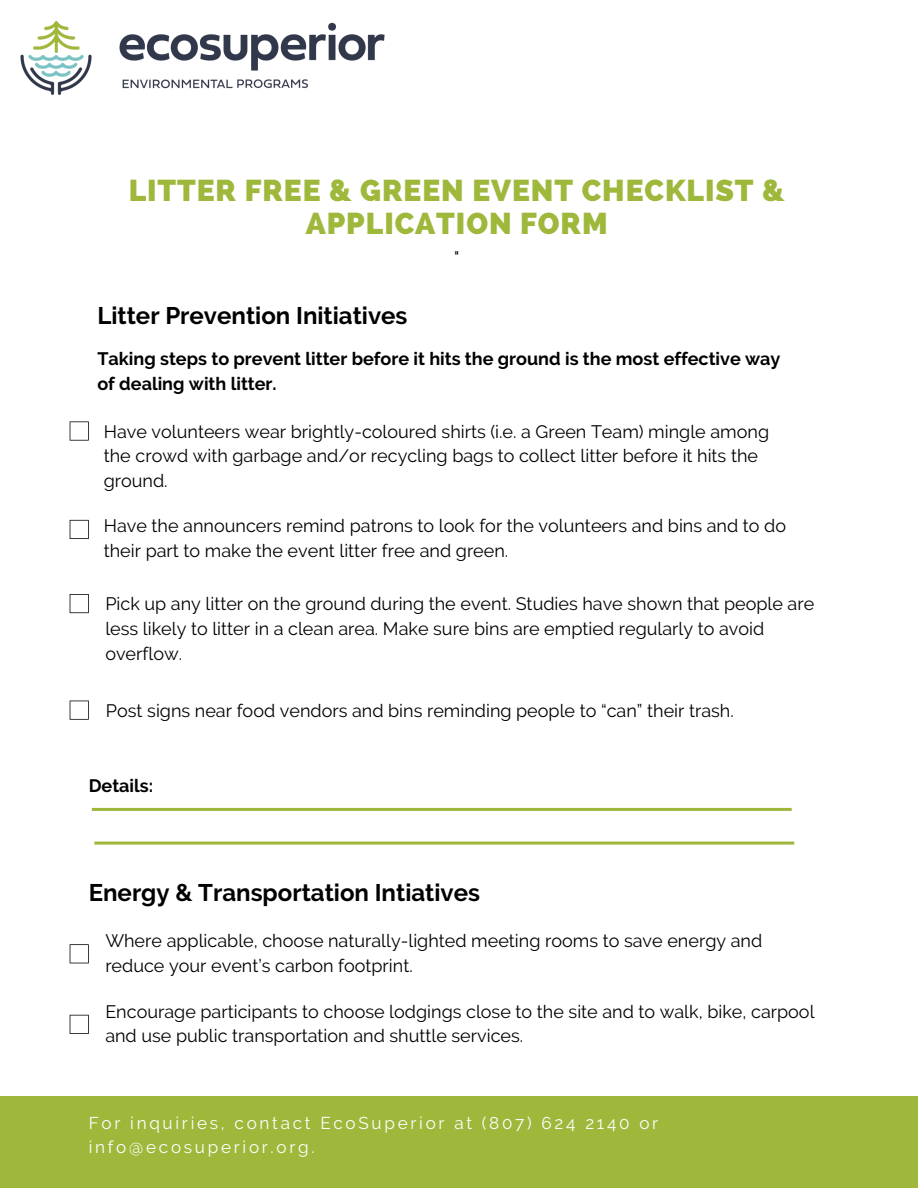
<style>
.page{position:relative;width:918px;height:1188px;background:#fff}
.page>*{position:absolute;margin:0;border:0;box-sizing:border-box;transform-origin:0 0}
.t1{font:800 30px/32.7px "Raleway";letter-spacing:.03em;color:#9eb83b;text-align:center}
.t2{font:700 24px "Raleway";color:#000}
.t3{font:18px/24.8px "Raleway";color:#000}
.t4{font:700 18px/24.8px "Raleway";color:#000}
.t5{font:17.1px "Raleway";letter-spacing:.16em;color:#fff}
</style>
<div class="page">
<div style="left:0;top:1096px;width:918px;height:92px;background:#9eb83b"></div>
<img style="left:20px;top:21px;width:365px;height:74px">
<svg style="left:70px;top:594px;width:19px;height:19px"></svg>
<svg style="left:70px;top:520px;width:19px;height:19px"></svg>
<svg style="left:92px;top:808px;width:700px;height:3px;background:#a0b93f"></svg>
<svg style="left:94px;top:842px;width:700px;height:3px;background:#abc155"></svg>
<svg style="left:70px;top:701px;width:19px;height:19px"></svg>
<svg style="left:70px;top:421px;width:19px;height:20px"></svg>
<svg style="left:70px;top:944px;width:19px;height:19px"></svg>
<svg style="left:70px;top:1015px;width:19px;height:19px"></svg>
<p class="t1" style="left:129px;top:174px;width:658px">LITTER FREE &amp; GREEN EVENT CHECKLIST &amp;<br>APPLICATION FORM</p>
<p class="t3" style="left:454px;top:245px;width:7px">"</p>
<p class="t2" style="left:97px;top:301px;width:312px">Litter Prevention Initiatives</p>
<p class="t4" style="left:97px;top:346px;width:685px">Taking steps to prevent litter before it hits the ground is the most effective way of dealing with litter.</p>
<p class="t3" style="left:104px;top:419px;width:667px">Have volunteers wear brightly-coloured shirts (i.e. a Green Team) mingle among the crowd with garbage and/or recycling bags to collect litter before it hits the ground.</p>
<p class="t3" style="left:104px;top:514px;width:684px">Have the announcers remind patrons to look for the volunteers and bins and to do their part to make the event litter free and green.</p>
<p class="t3" style="left:105px;top:591px;width:711px">Pick up any litter on the ground during the event. Studies have shown that people are</p>
<p class="t3" style="left:105px;top:616px;width:661px">less likely to litter in a clean area. Make sure bins are emptied regularly to avoid overflow.</p>
<p class="t3" style="left:106px;top:698px;width:629px">Post signs near food vendors and bins reminding people to “can” their trash.</p>
<p class="t4" style="left:89px;top:773px;width:66px">Details:</p>
<p class="t2" style="left:89px;top:879px;width:393px">Energy &amp; Transportation Intiatives</p>
<p class="t3" style="left:105px;top:928px;width:658px">Where applicable, choose naturally-lighted meeting rooms to save energy and reduce your event’s carbon footprint.</p>
<p class="t3" style="left:105px;top:999px;width:711px">Encourage participants to choose lodgings close to the site and to walk, bike, carpool</p>
<p class="t3" style="left:105px;top:1024px;width:419px">and use public transportation and shuttle services.</p>
<p class="t5" style="left:89px;top:1113px;width:571px">For inquiries, contact EcoSuperior at (807) 624 2140 or</p>
<p class="t5" style="left:89px;top:1137px;width:227px">info@ecosuperior.org.</p>
</div>
